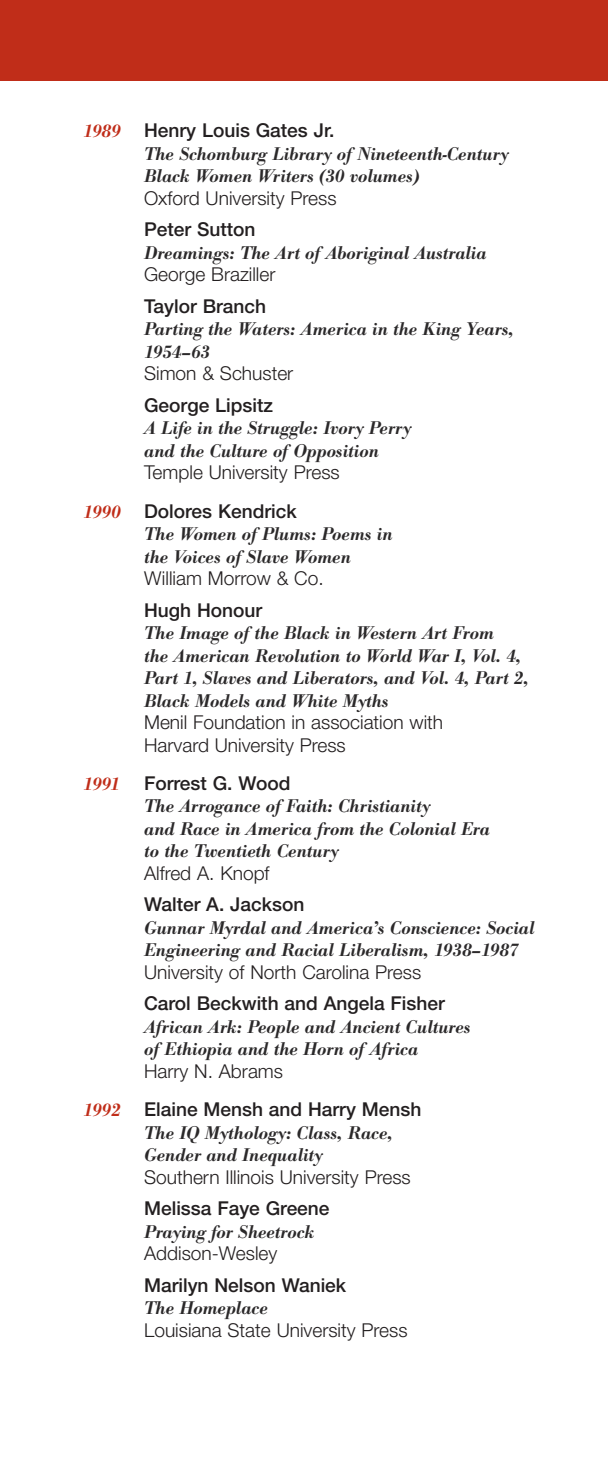
<style>
.page{position:relative;width:608px;height:1458px;background:#fff}
.page>*{position:absolute;margin:0;border:0;box-sizing:border-box;transform-origin:0 0}
.t1{font:italic 600 19.12px/22.5px "Bodoni Antiqua T";color:#2b292a}
.t2{font:300 19.12px/38.2px "Helvetica Neue";color:#231f20}
.t3{font:500 19.12px/38.2px "Helvetica Neue";color:#231f20}
.t4{font:italic 600 19.12px "Bodoni Antiqua T";color:#c02d19}
.s1{font-family:"Bodoni Antiqua T";font-weight:600;font-style:italic;color:#c02d19}
.s2{font-weight:500}
.s3{font-weight:300}
</style>
<div class="page">
<div style="left:0;top:0;width:608px;height:81px;background:#c02d19"></div>
<p class="t3" style="left:83px;top:113px;width:252px"><span class="s1">1989</span> Henry Louis Gates Jr.</p>
<p class="t1" style="left:144px;top:145px;width:366px">The Schomburg Library of Nineteenth-Century<br>Black Women Writers (30 volumes)</p>
<p class="t2" style="left:144px;top:181px;width:194px">Oxford University Press</p>
<p class="t3" style="left:144px;top:212px;width:113px">Peter Sutton</p>
<p class="t1" style="left:144px;top:244px;width:344px">Dreamings: The Art of Aboriginal Australia</p>
<p class="t2" style="left:144px;top:257px;width:133px">George Braziller</p>
<p class="t3" style="left:144px;top:289px;width:123px">Taylor Branch</p>
<p class="t1" style="left:144px;top:321px;width:371px">Parting the Waters: America in the King Years,<br>1954–63</p>
<p class="t2" style="left:144px;top:356px;width:151px">Simon &amp; Schuster</p>
<p class="t3" style="left:144px;top:388px;width:130px">George Lipsitz</p>
<p class="t1" style="left:144px;top:420px;width:268px">A Life in the Struggle: Ivory Perry and the Culture of Opposition</p>
<p class="t2" style="left:83px;top:455px;width:258px;text-indent:61px">Temple University Press<br><span class="s1">1990</span> <span class="s2">Dolores Kendrick</span></p>
<p class="t1" style="left:144px;top:525px;width:250px">The Women of Plums: Poems in the Voices of Slave Women</p>
<p class="t2" style="left:144px;top:561px;width:181px">William Morrow &amp; Co.</p>
<p class="t3" style="left:144px;top:593px;width:120px">Hugh Honour</p>
<p class="t1" style="left:144px;top:624px;width:386px">The Image of the Black in Western Art From<br>the American Revolution to World War I, Vol. 4, Part 1, Slaves and Liberators, and Vol. 4, Part 2, Black Models and White Myths</p>
<p class="t2" style="left:144px;top:713px;width:300px;line-height:22.5px">Menil Foundation in association with<br>Harvard University Press</p>
<p class="t4" style="left:83px;top:776px;width:38px">1991</p>
<p class="t3" style="left:144px;top:766px;width:148px">Forrest G. Wood</p>
<p class="t1" style="left:144px;top:798px;width:347px">The Arrogance of Faith: Christianity<br>and Race in America from the Colonial Era to the Twentieth Century</p>
<p class="t2" style="left:144px;top:856px;width:127px">Alfred A. Knopf</p>
<p class="t3" style="left:144px;top:887px;width:162px">Walter A. Jackson</p>
<p class="t1" style="left:144px;top:919px;width:392px">Gunnar Myrdal and America’s Conscience: Social<br>Engineering and Racial Liberalism, 1938–1987</p>
<p class="t2" style="left:144px;top:955px;width:278px">University of North Carolina Press</p>
<p class="t3" style="left:144px;top:986px;width:302px">Carol Beckwith and Angela Fisher</p>
<p class="t1" style="left:144px;top:1018px;width:328px">African Ark: People and Ancient Cultures of Ethiopia and the Horn of Africa</p>
<p class="t3" style="left:83px;top:1054px;width:339px;text-indent:61px"><span class="s3">Harry N. Abrams<br></span><span class="s1">1992</span> Elaine Mensh and Harry Mensh</p>
<p class="t1" style="left:144px;top:1124px;width:250px">The IQ Mythology: Class, Race,<br>Gender and Inequality</p>
<p class="t2" style="left:144px;top:1160px;width:268px">Southern Illinois University Press</p>
<p class="t3" style="left:144px;top:1191px;width:187px">Melissa Faye Greene</p>
<p class="t1" style="left:144px;top:1223px;width:172px">Praying for Sheetrock</p>
<p class="t2" style="left:144px;top:1236px;width:135px">Addison-Wesley</p>
<p class="t3" style="left:144px;top:1268px;width:203px">Marilyn Nelson Waniek</p>
<p class="t1" style="left:144px;top:1299px;width:125px">The Homeplace</p>
<p class="t2" style="left:144px;top:1313px;width:265px">Louisiana State University Press</p>
</div>
